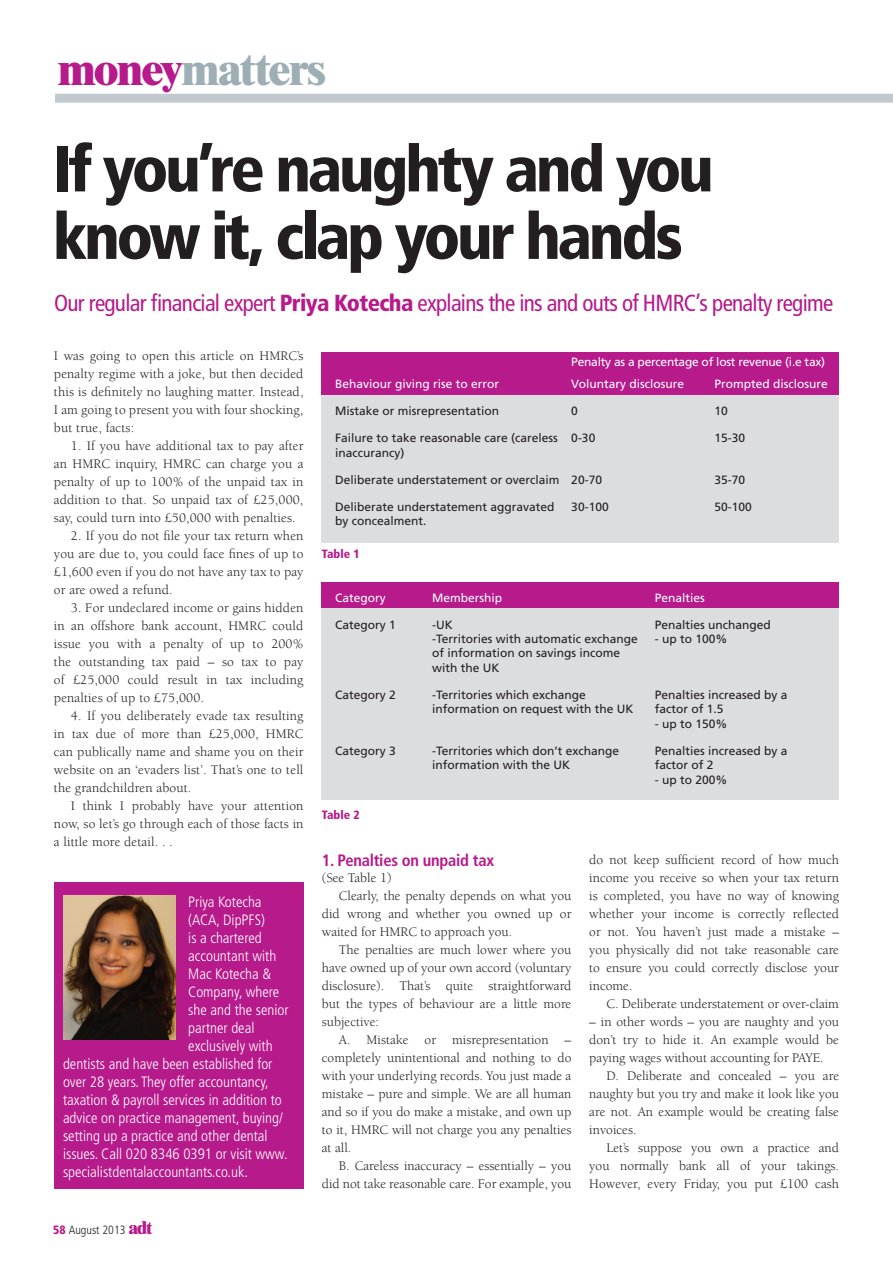
<style>
.page{position:relative;width:893px;height:1263px;background:#fff}
.page>*{position:absolute;margin:0;border:0;box-sizing:border-box;transform-origin:0 0}
.t1{font:900 condensed 64.5px/67.5px "Frutiger LT Std";letter-spacing:-.055em;color:#231f20}
.t2{font:800 45px "Times";letter-spacing:-.035em;color:#9eaeb5}
.stndfirst{font:condensed 23.25px "Frutiger";letter-spacing:-.03em;color:#b61a8b}
.subhead{font:700 condensed 16.5px "Frutiger";letter-spacing:-.015em;color:#b61a8b}
.biog{font:300 condensed 15px "Frutiger";color:#fff}
.body_next_para{font:13.5px/18px "Berkeley";color:#231f20;text-align:justify}
.body_first_para{font:13.5px/18px "Berkeley";letter-spacing:.01em;color:#231f20;text-align:justify}
.t3{font:12px/14.4px "Frutiger";color:#231f20}
.t4{font:12px "Frutiger";color:#fff}
.t5{font:12px "Frutiger";letter-spacing:-.02em;color:#fff}
.t6{font:300 condensed 12px "Frutiger";color:#231f20}
.t7{font:900 condensed 12px "Frutiger";color:#b61a8b}
.s1{color:#b61a8b}
.s2{font-weight:900}
.s3{font-weight:900;color:#b61a8b}
.s4{font-family:"Times";font-weight:800;font-stretch:normal;font-size:18px;color:#b61a8b}
</style>
<div class="page">
<div style="left:55px;top:94px;width:838px;height:9px;background:#c1c9ce"></div>
<div style="left:322px;top:583px;width:517px;height:216px;background:#dcdddf"></div>
<div style="left:322px;top:583px;width:517px;height:25px;background:#b61a8b"></div>
<div style="left:322px;top:369px;width:517px;height:173px;background:#dcdddf"></div>
<div style="left:322px;top:351px;width:517px;height:43px;background:#b61a8b"></div>
<hr style="left:54px;top:985px;width:250px;height:1px;background:#d1d2d4">
<div style="left:55px;top:882px;width:249px;height:307px;background:#b61a8b"></div>
<img style="left:63px;top:895px;width:112px;height:145px">
<p class="t2" style="left:58px;top:42px;width:270px"><span class="s1">money</span>matters</p>
<p class="t1" style="left:53px;top:135px;width:663px">If you’re naughty and you know it, clap your hands</p>
<p class="stndfirst" style="left:54px;top:290px;width:780px">Our regular financial expert <span class="s2">Priya Kotecha</span> explains the ins and outs of HMRC’s penalty regime</p>
<p class="body_first_para" style="left:54px;top:347px;width:251px">I was going to open this article on HMRC’s penalty regime with a joke, but then decided this is definitely no laughing matter. Instead, I am going to present you with four shocking, but true, facts:</p>
<p class="body_next_para" style="left:54px;top:437px;width:251px;text-indent:17px">1. If you have additional tax to pay after an HMRC inquiry, HMRC can charge you a penalty of up to 100% of the unpaid tax in addition to that. So unpaid tax of £25,000, say, could turn into £50,000 with penalties.</p>
<p class="body_next_para" style="left:54px;top:527px;width:251px;text-indent:17px">2. If you do not file your tax return when you are due to, you could face fines of up to £1,600 even if you do not have any tax to pay or are owed a refund.</p>
<p class="body_next_para" style="left:54px;top:599px;width:251px;text-indent:17px">3. For undeclared income or gains hidden in an offshore bank account, HMRC could issue you with a penalty of up to 200% the outstanding tax paid – so tax to pay of £25,000 could result in tax including penalties of up to £75,000.</p>
<p class="body_next_para" style="left:54px;top:707px;width:251px;text-indent:17px">4. If you deliberately evade tax resulting in tax due of more than £25,000, HMRC can publically name and shame you on their website on an ‘evaders list’. That’s one to tell the grandchildren about.</p>
<p class="body_next_para" style="left:54px;top:797px;width:251px;text-indent:17px">I think I probably have your attention now, so let’s go through each of those facts in a little more detail. . .</p>
<p class="biog" style="left:188px;top:893px;width:75px">Priya Kotecha</p>
<p class="biog" style="left:188px;top:911px;width:78px">(ACA, DipPFS)</p>
<p class="biog" style="left:188px;top:929px;width:75px">is a chartered</p>
<p class="biog" style="left:188px;top:947px;width:90px">accountant with</p>
<p class="biog" style="left:188px;top:965px;width:84px">Mac Kotecha &amp;</p>
<p class="biog" style="left:188px;top:983px;width:92px">Company, where</p>
<p class="biog" style="left:188px;top:1001px;width:102px">she and the senior</p>
<p class="biog" style="left:188px;top:1019px;width:68px">partner deal</p>
<p class="biog" style="left:188px;top:1037px;width:86px">exclusively with</p>
<p class="biog" style="left:63px;top:1055px;width:211px">dentists and have been established for</p>
<p class="biog" style="left:63px;top:1073px;width:207px">over 28 years. They offer accountancy,</p>
<p class="biog" style="left:63px;top:1091px;width:220px">taxation &amp; payroll services in addition to</p>
<p class="biog" style="left:63px;top:1109px;width:221px">advice on practice management, buying/</p>
<p class="biog" style="left:63px;top:1127px;width:206px">setting up a practice and other dental</p>
<p class="biog" style="left:63px;top:1145px;width:226px">issues. Call 020 8346 0391 or visit www.</p>
<p class="biog" style="left:63px;top:1163px;width:186px">specialistdentalaccountants.co.uk.</p>
<p class="t6" style="left:53px;top:1223px;width:101px"><span class="s3">58</span> August 2013 <span class="s4">adt</span></p>
<p class="t4" style="left:335px;top:377px;width:166px">Behaviour giving rise to error</p>
<p class="t3" style="left:335px;top:404px;width:166px">Mistake or misrepresentation</p>
<p class="t3" style="left:335px;top:431px;width:224px">Failure to take reasonable care (careless inaccurancy)</p>
<p class="t3" style="left:335px;top:472px;width:226px">Deliberate understatement or overclaim</p>
<p class="t3" style="left:335px;top:499px;width:221px">Deliberate understatement aggravated by concealment.</p>
<p class="t7" style="left:322px;top:546px;width:39px">Table 1</p>
<p class="t5" style="left:571px;top:355px;width:255px">Penalty as a percentage of lost revenue (i.e tax)</p>
<p class="t4" style="left:571px;top:377px;width:114px">Voluntary disclosure</p>
<p class="t3" style="left:571px;top:404px;width:8px">0</p>
<p class="t3" style="left:571px;top:431px;width:26px">0-30</p>
<p class="t3" style="left:571px;top:472px;width:32px">20-70</p>
<p class="t3" style="left:571px;top:499px;width:39px">30-100</p>
<p class="t4" style="left:714px;top:377px;width:115px">Prompted disclosure</p>
<p class="t3" style="left:714px;top:404px;width:15px">10</p>
<p class="t3" style="left:714px;top:431px;width:32px">15-30</p>
<p class="t3" style="left:714px;top:472px;width:32px">35-70</p>
<p class="t3" style="left:714px;top:499px;width:39px">50-100</p>
<p class="t4" style="left:335px;top:590px;width:52px">Category</p>
<p class="t3" style="left:335px;top:617px;width:62px">Category 1</p>
<p class="t3" style="left:335px;top:687px;width:62px">Category 2</p>
<p class="t3" style="left:335px;top:743px;width:62px">Category 3</p>
<p class="t7" style="left:322px;top:808px;width:39px">Table 2</p>
<p class="t4" style="left:432px;top:590px;width:72px">Membership</p>
<p class="t3" style="left:432px;top:617px;width:207px">-UK<br>-Territories with automatic exchange of information on savings income with the UK</p>
<p class="t3" style="left:432px;top:687px;width:203px">-Territories which exchange information on request with the UK</p>
<p class="t3" style="left:432px;top:743px;width:188px">-Territories which don’t exchange information with the UK</p>
<p class="t4" style="left:655px;top:590px;width:52px">Penalties</p>
<p class="t3" style="left:655px;top:617px;width:118px">Penalties unchanged</p>
<p class="t3" style="left:655px;top:632px;width:74px">- up to 100%</p>
<p class="t3" style="left:655px;top:687px;width:134px">Penalties increased by a factor of 1.5</p>
<p class="t3" style="left:655px;top:716px;width:74px">- up to 150%</p>
<p class="t3" style="left:655px;top:743px;width:134px">Penalties increased by a factor of 2</p>
<p class="t3" style="left:655px;top:772px;width:74px">- up to 200%</p>
<p class="subhead" style="left:322px;top:850px;width:174px">1. Penalties on unpaid tax</p>
<p class="body_first_para" style="left:322px;top:869px;width:71px">(See Table 1)</p>
<p class="body_next_para" style="left:322px;top:887px;width:251px;text-indent:17px">Clearly, the penalty depends on what you did wrong and whether you owned up or waited for HMRC to approach you.</p>
<p class="body_next_para" style="left:322px;top:941px;width:251px;text-indent:17px">The penalties are much lower where you have owned up of your own accord (voluntary disclosure). That’s quite straightforward but the types of behaviour are a little more subjective:</p>
<p class="body_next_para" style="left:322px;top:1031px;width:251px;text-indent:17px">A. Mistake or misrepresentation – completely unintentional and nothing to do with your underlying records. You just made a mistake – pure and simple. We are all human and so if you do make a mistake, and own up to it, HMRC will not charge you any penalties at all.</p>
<p class="body_next_para" style="left:322px;top:1157px;width:251px;text-align:right">B. Careless inaccuracy – essentially – you did not take reasonable care. For example, you</p>
<p class="body_next_para" style="left:589px;top:851px;width:251px">do not keep sufficient record of how much income you receive so when your tax return is completed, you have no way of knowing whether your income is correctly reflected or not. You haven’t just made a mistake – you physically did not take reasonable care to ensure you could correctly disclose your income.</p>
<p class="body_next_para" style="left:606px;top:995px;width:234px">C. Deliberate understatement or over-claim</p>
<p class="body_next_para" style="left:589px;top:1013px;width:251px">– in other words – you are naughty and you don’t try to hide it. An example would be paying wages without accounting for PAYE.</p>
<p class="body_next_para" style="left:589px;top:1067px;width:251px;text-indent:17px">D. Deliberate and concealed – you are naughty but you try and make it look like you are not. An example would be creating false invoices.</p>
<p class="body_next_para" style="left:589px;top:1139px;width:251px;text-indent:17px">Let’s suppose you own a practice and you normally bank all of your takings.<br>However, every Friday, you put £100 cash</p>
</div>
